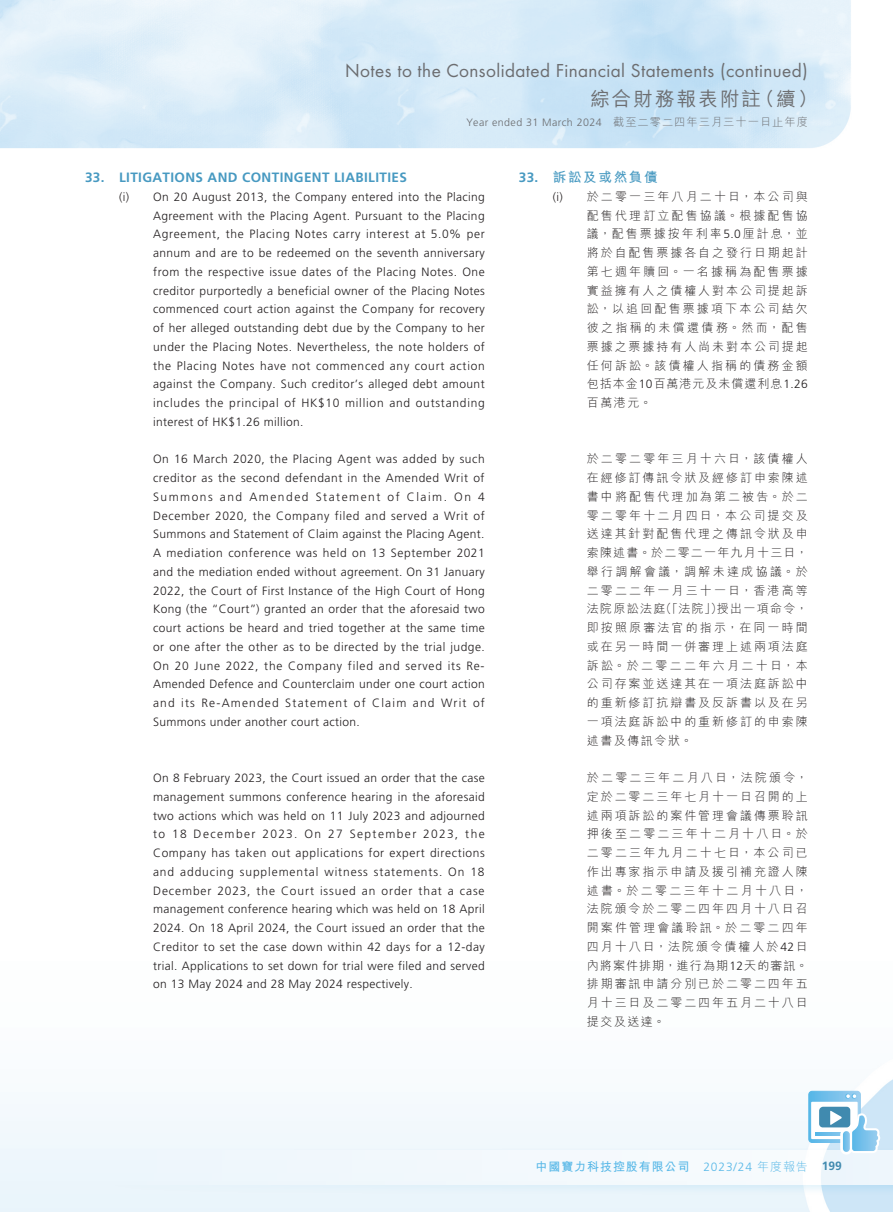
<style>
.page{position:relative;width:893px;height:1212px;background:#fff}
.page>*{position:absolute;margin:0;border:0;box-sizing:border-box;transform-origin:0 0}
.t1{font:19.5px "Futura Boo";letter-spacing:.02em;color:#6c6d70}
.t2{font:500 19.5px "M Hei HK";letter-spacing:.11em;color:#6c6d70}
.t3{font:700 13.5px "Frutiger LT Std";letter-spacing:.03em;color:#4799c1}
.t4{font:700 13.5px "M Hei HK";letter-spacing:.13em;color:#4799c1}
.t5{font:300 12px/18.8px "Frutiger LT Std";letter-spacing:.03em;color:#231f20;text-align:justify}
.t6{font:300 12px/18.8px "M Hei HK";letter-spacing:.16em;color:#231f20;text-align:justify}
.t7{font:700 12px "M Hei HK";letter-spacing:.075em;color:#56b7e7}
.t8{font:300 10.65px "Frutiger LT Std";letter-spacing:.04em;color:#6c6d70}
.s1{font-family:"M Hei HK";font-size:11.25px}
.s2{font-family:"Frutiger LT Std"}
.s3{font-family:"Frutiger LT Std";font-weight:300}
.s4{font-weight:300}
.s5{font-family:"Frutiger LT Std";color:#408aaf}
</style>
<div class="page">
<div style="left:77px;top:1146px;width:816px;height:51px;background:#56b7e7;opacity:.3"></div>
<div style="left:85px;top:1150px;width:808px;height:34px;background:#f2f8fc"></div>
<svg style="left:808px;top:1091px;width:72px;height:63px"></svg>
<h1 class="t1" style="left:345px;top:58px;width:464px">Notes to the Consolidated Financial Statements (continued)</h1>
<h1 class="t2" style="left:590px;top:85px;width:229px">綜合財務報表附註（續）</h1>
<p class="t8" style="left:466px;top:116px;width:343px">Year ended 31 March 2024 <span class="s1">截至二零二四年三月三十一日止年度</span></p>
<p class="t3" style="left:85px;top:170px;width:323px">33. LITIGATIONS AND CONTINGENT LIABILITIES</p>
<p class="t5" style="left:153px;top:188px;width:333px;text-indent:-34px">(i) On 20 August 2013, the Company entered into the Placing Agreement with the Placing Agent. Pursuant to the Placing Agreement, the Placing Notes carry interest at 5.0% per annum and are to be redeemed on the seventh anniversary from the respective issue dates of the Placing Notes. One creditor purportedly a beneficial owner of the Placing Notes commenced court action against the Company for recovery of her alleged outstanding debt due by the Company to her under the Placing Notes. Nevertheless, the note holders of the Placing Notes have not commenced any court action against the Company. Such creditor’s alleged debt amount includes the principal of HK$10 million and outstanding interest of HK$1.26 million.</p>
<p class="t5" style="left:153px;top:450px;width:333px">On 16 March 2020, the Placing Agent was added by such creditor as the second defendant in the Amended Writ of Summons and Amended Statement of Claim. On 4<br>December 2020, the Company filed and served a Writ of Summons and Statement of Claim against the Placing Agent.<br>A mediation conference was held on 13 September 2021 and the mediation ended without agreement. On 31 January 2022, the Court of First Instance of the High Court of Hong Kong (the “Court”) granted an order that the aforesaid two court actions be heard and tried together at the same time or one after the other as to be directed by the trial judge.<br>On 20 June 2022, the Company filed and served its Re-Amended Defence and Counterclaim under one court action and its Re-Amended Statement of Claim and Writ of Summons under another court action.</p>
<p class="t5" style="left:153px;top:769px;width:333px">On 8 February 2023, the Court issued an order that the case management summons conference hearing in the aforesaid two actions which was held on 11 July 2023 and adjourned to 18 December 2023. On 27 September 2023, the Company has taken out applications for expert directions and adducing supplemental witness statements. On 18<br>December 2023, the Court issued an order that a case management conference hearing which was held on 18 April 2024. On 18 April 2024, the Court issued an order that the Creditor to set the case down within 42 days for a 12-day trial. Applications to set down for trial were filed and served on 13 May 2024 and 28 May 2024 respectively.</p>
<p class="t4" style="left:519px;top:167px;width:140px"><span class="s2">33.</span> 訴訟及或然負債</p>
<p class="t6" style="left:587px;top:187px;width:223px;text-indent:-34px"><span class="s2">(i)</span> 於二零一三年八月二十日，本公司與配售代理訂立配售協議。根據配售協議，配售票據按年利率<span class="s2">5.0</span>厘計息，並將於自配售票據各自之發行日期起計第七週年贖回。一名據稱為配售票據實益擁有人之債權人對本公司提起訴訟，以追回配售票據項下本公司結欠彼之指稱的未償還債務。然而，配售票據之票據持有人尚未對本公司提起任何訴訟。該債權人指稱的債務金額包括本金<span class="s2">10</span>百萬港元及未償還利息<span class="s2">1.26</span>百萬港元。</p>
<p class="t6" style="left:587px;top:449px;width:223px">於二零二零年三月十六日，該債權人在經修訂傳訊令狀及經修訂申索陳述書中將配售代理加為第二被告。於二零二零年十二月四日，本公司提交及送達其針對配售代理之傳訊令狀及申索陳述書。於二零二一年九月十三日，舉行調解會議，調解未達成協議。於二零二二年一月三十一日，香港高等法院原訟法庭（「法院」）授出一項命令，即按照原審法官的指示，在同一時間或在另一時間一併審理上述兩項法庭訴訟。於二零二二年六月二十日，本公司存案並送達其在一項法庭訴訟中的重新修訂抗辯書及反訴書以及在另一項法庭訴訟中的重新修訂的申索陳述書及傳訊令狀。</p>
<p class="t6" style="left:587px;top:768px;width:223px">於二零二三年二月八日，法院頒令，定於二零二三年七月十一日召開的上述兩項訴訟的案件管理會議傳票聆訊押後至二零二三年十二月十八日。於二零二三年九月二十七日，本公司已作出專家指示申請及援引補充證人陳述書。於二零二三年十二月十八日，法院頒令於二零二四年四月十八日召開案件管理會議聆訊。於二零二四年四月十八日，法院頒令債權人於<span class="s2">42</span>日內將案件排期，進行為期<span class="s2">12</span>天的審訊。排期審訊申請分別已於二零二四年五月十三日及二零二四年五月二十八日提交及送達。</p>
<p class="t7" style="left:536px;top:1158px;width:308px">中國寶力科技控股有限公司 <span class="s3">2023/24</span> <span class="s4">年度報告</span> <span class="s5">199</span></p>
</div>
